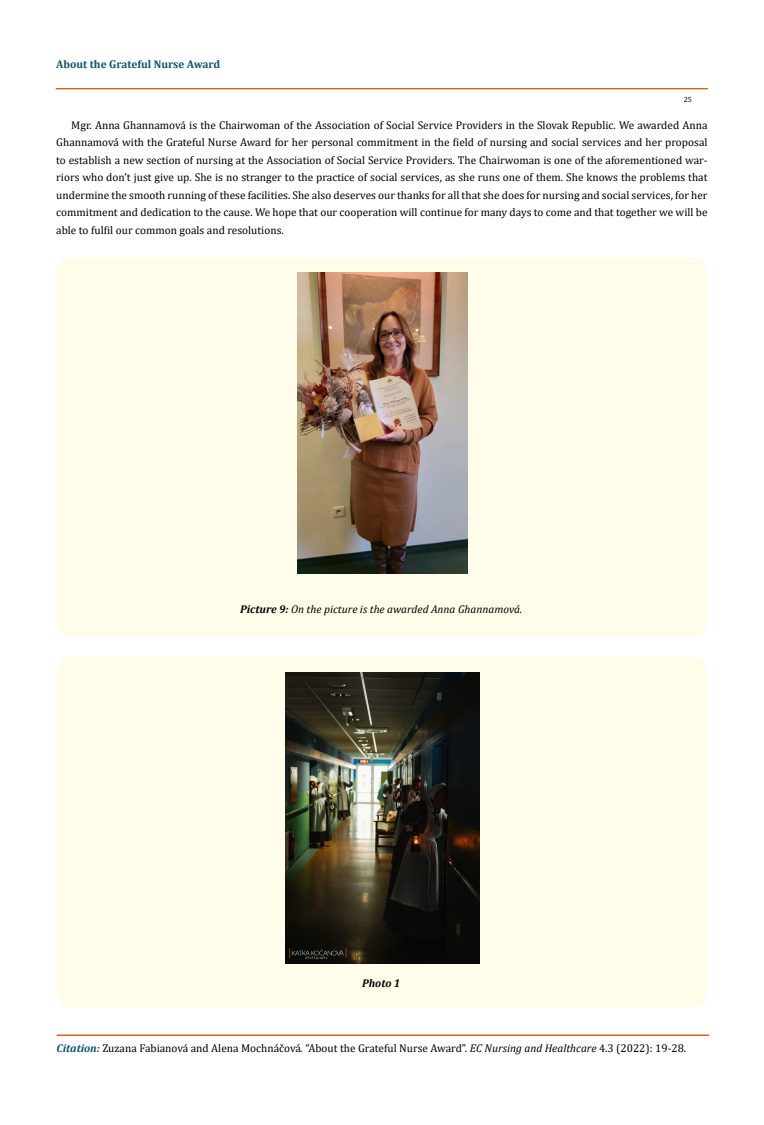
<style>
.page{position:relative;width:764px;height:1125px;background:#fff}
.page>*{position:absolute;margin:0;border:0;box-sizing:border-box;transform-origin:0 0}
.t1{font:11.25px/17.5px "Cambria";color:#000;text-align:justify}
.t2{font:italic 11.25px "Cambria";color:#000}
.t3{font:700 11.25px "Cambria";color:#0e546a}
.t4{font:italic 700 11.25px "Cambria";color:#000}
.t5{font:7.5px "Cambria";color:#000}
.s1{font-weight:700}
.s2{font-weight:700;font-style:italic;color:#0e546a}
.s3{font-style:italic}
</style>
<div class="page">
<hr style="left:56px;top:89px;width:651px;height:1px;background:#e05d1a">
<div style="left:56px;top:88px;width:651px;height:1px;border:1px solid #e05d1a"></div>
<div style="left:57px;top:1035px;width:651px;height:1px;border:1px solid #e05d1a"></div>
<div style="left:56px;top:257px;width:651px;height:381px;background:#fffde9;border-radius:15px"></div>
<img style="left:297px;top:272px;width:170px;height:302px">
<div style="left:56px;top:657px;width:651px;height:351px;background:#fffde9;border-radius:15px"></div>
<img style="left:285px;top:673px;width:194px;height:291px">
<p class="t3" style="left:56px;top:56px;width:165px">About the Grateful Nurse Award</p>
<p class="t5" style="left:684px;top:95px;width:10px">25</p>
<p class="t1" style="left:56px;top:116px;width:653px;text-indent:15px">Mgr. Anna Ghannamová is the Chairwoman of the Association of Social Service Providers in the Slovak Republic. We awarded Anna Ghannamová with the Grateful Nurse Award for her personal commitment in the field of nursing and social services and her proposal to establish a new section of nursing at the Association of Social Service Providers. The Chairwoman is one of the aforementioned war&shy;riors who don’t just give up. She is no stranger to the practice of social services, as she runs one of them. She knows the problems that undermine the smooth running of these facilities. She also deserves our thanks for all that she does for nursing and social services, for her commitment and dedication to the cause. We hope that our cooperation will continue for many days to come and that together we will be able to fulfil our common goals and resolutions.</p>
<p class="t2" style="left:240px;top:601px;width:284px"><span class="s1">Picture 9:</span> On the picture is the awarded Anna Ghannamová.</p>
<p class="t4" style="left:362px;top:975px;width:40px">Photo 1</p>
<p class="t1" style="left:57px;top:1039px;width:631px"><span class="s2">Citation:</span> Zuzana Fabianová and Alena Mochnáčová<span class="s3">.</span> “About the Grateful Nurse Award”. <span class="s3">EC Nursing and Healthcare</span> 4.3 (2022): 19-28.</p>
</div>
